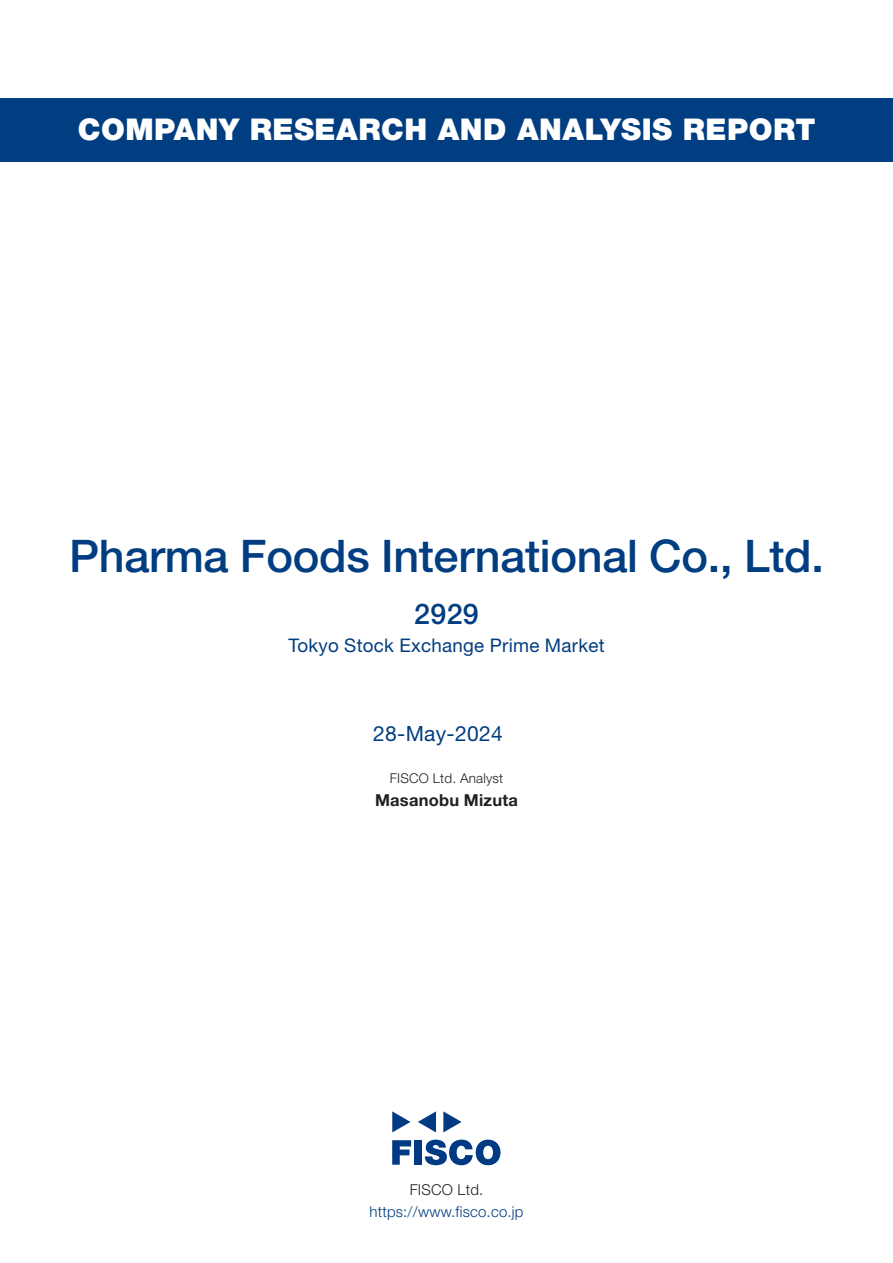
<style>
.page{position:relative;width:893px;height:1263px;background:#fff}
.page>*{position:absolute;margin:0;border:0;box-sizing:border-box;transform-origin:0 0}
.t1{font:500 45px "Helvetica Neue LT Std";letter-spacing:-.005em;color:#003d81}
.t2{font:900 30px "Helvetica Neue LT Std";letter-spacing:.015em;color:#fff}
.t3{font:500 28.5px "Helvetica Neue LT Std";color:#003d81}
.t4{font:21px "Helvetica Neue LT Std";letter-spacing:.015em;color:#003d81}
.t5{font:18.75px "Helvetica Neue LT Std";letter-spacing:.015em;color:#003d81}
.t6{font:700 16.5px "Helvetica Neue LT Std";letter-spacing:.015em;color:#231f20}
.t7{font:300 15px "Helvetica Neue LT Std";letter-spacing:.015em;color:#003d81}
.t8{font:300 15px "Helvetica Neue LT Std";letter-spacing:.015em;color:#231f20}
.t9{font:300 13.5px "Helvetica Neue LT Std";letter-spacing:.015em;color:#231f20}
</style>
<div class="page">
<svg style="left:392px;top:1140px;width:19px;height:25px"></svg>
<div style="left:414px;top:1140px;width:8px;height:25px;background:#003a83"></div>
<svg style="left:425px;top:1139px;width:75px;height:26px"></svg>
<svg style="left:392px;top:1111px;width:18px;height:21px"></svg>
<svg style="left:443px;top:1111px;width:19px;height:21px"></svg>
<svg style="left:418px;top:1111px;width:18px;height:21px"></svg>
<div style="left:0;top:98px;width:893px;height:64px;background:#003d81"></div>
<p class="t2" style="left:78px;top:112px;width:739px">COMPANY RESEARCH AND ANALYSIS REPORT</p>
<h1 class="t1" style="left:69px;top:529px;width:756px">Pharma Foods International Co., Ltd.</h1>
<p class="t3" style="left:414px;top:596px;width:66px">2929</p>
<p class="t5" style="left:288px;top:634px;width:318px">Tokyo Stock Exchange Prime Market</p>
<p class="t4" style="left:373px;top:721px;width:131px">28-May-2024</p>
<p class="t9" style="left:390px;top:770px;width:115px">FISCO Ltd. Analyst</p>
<p class="t6" style="left:375px;top:789px;width:144px">Masanobu Mizuta</p>
<p class="t8" style="left:410px;top:1180px;width:75px">FISCO Ltd.</p>
<p class="t7" style="left:369px;top:1202px;width:156px">https://www.fisco.co j p.</p>
</div>
